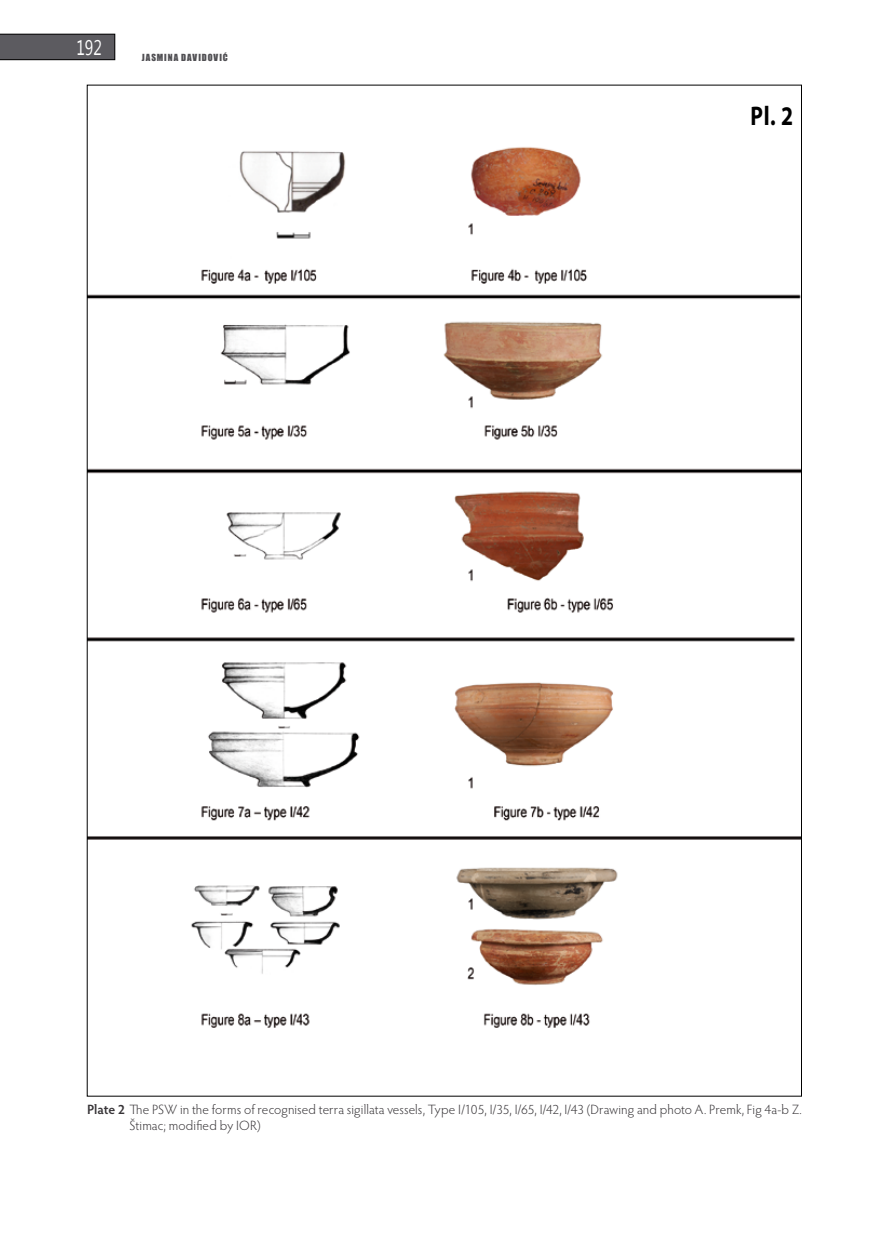
<style>
.page{position:relative;width:893px;height:1234px;background:#fff}
.page>*{position:absolute;margin:0;border:0;box-sizing:border-box;transform-origin:0 0}
.t1{font:700 27px "Myriad Pro";color:#000;scale:.8 1}
.t2{font:21px "Microsoft New Tai Lue";color:#fff;scale:.75 1}
.t3{font:300 13.5px/16.5px "Hypatia Sans Pro";letter-spacing:.005em;color:#373437}
.t4{font:9px "Impact";letter-spacing:.11em;color:#504f53}
.s1{font-weight:600}
</style>
<div class="page">
<svg style="left:0;top:34px;width:115px;height:26px;background:#565559"></svg>
<img style="left:89px;top:147px;width:711px;height:881px">
<h2 class="t2" style="left:76px;top:35px;width:35px">192</h2>
<p class="t4" style="left:142px;top:50px;width:88px">JASMINA DAVIDOVIĆ</p>
<h1 class="t1" style="left:751px;top:98px;width:55px">Pl. 2</h1>
<p class="t3" style="left:130px;top:1100px;width:674px;text-indent:-43px"><span class="s1">Plate 2</span> The PSW in the forms of recognised terra sigillata vessels, Type I/105, I/35, I/65, I/42, I/43 (Drawing and photo A. Premk, Fig 4a-b Z.<br>Štimac; modified by IO R)</p>
</div>
